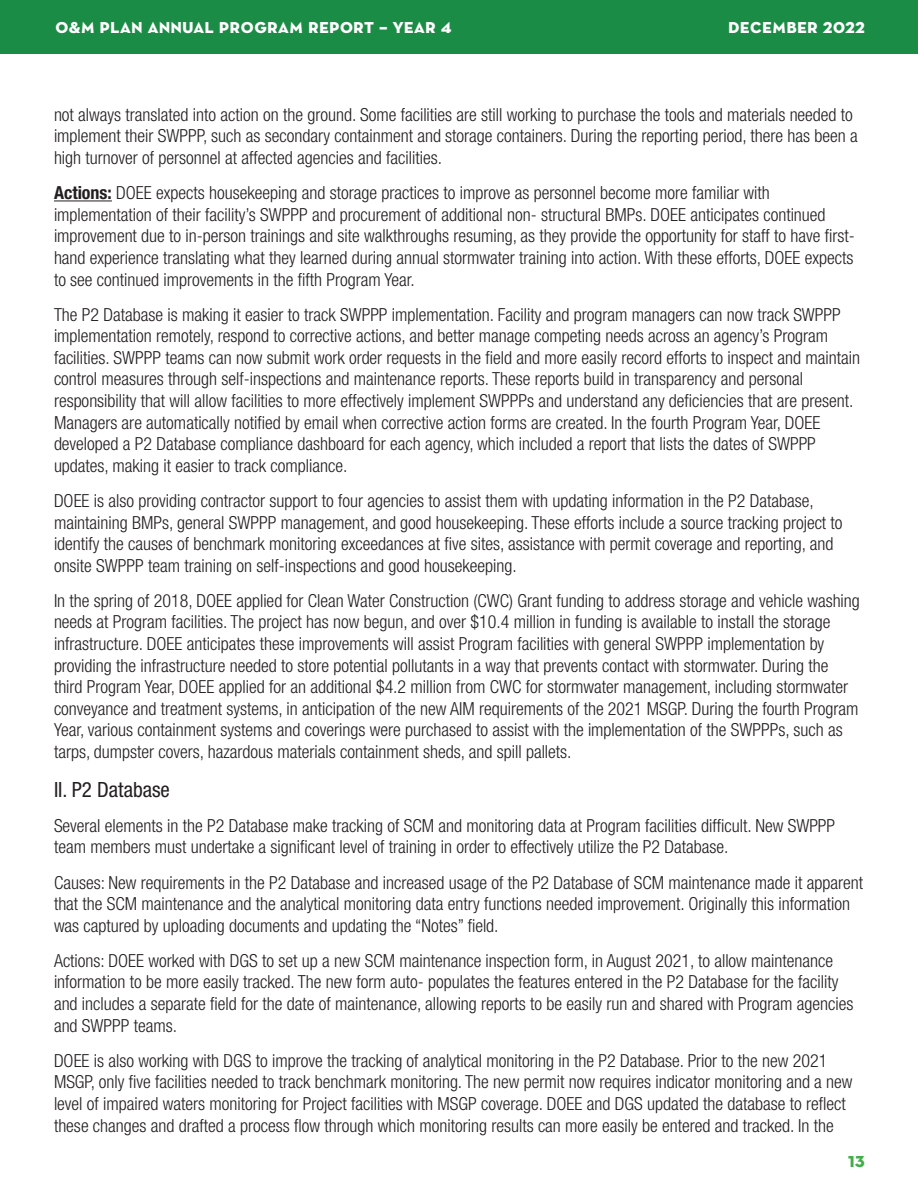
<style>
.page{position:relative;width:918px;height:1188px;background:#fff}
.page>*{position:absolute;margin:0;border:0;box-sizing:border-box;transform-origin:0 0}
.t1{font:21px "Neutra Text Bold SC Alt";color:#fff}
.t2{font:condensed 21px "Helvetica Neue LT Std";color:#231f20}
.t3{font:21px "Neutra Text Bold SC Alt";color:#40ae49}
.t4{font:300 condensed 18px/21.6px "Helvetica Neue LT Std";color:#231f20}
.s1{font-weight:700}
</style>
<div class="page">
<hr style="left:54px;top:201px;width:58px;height:1px;background:#231f20">
<div style="left:0;top:0;width:918px;height:54px;background:#1b8c45"></div>
<p class="t1" style="left:55px;top:12px;width:398px">o&amp;m plan annual program report – year 4</p>
<p class="t1" style="left:728px;top:12px;width:138px">december 2022</p>
<p class="t4" style="left:54px;top:104px;width:805px">not always translated into action on the ground. Some facilities are still working to purchase the tools and materials needed to implement their SWPPP, such as secondary containment and storage containers. During the reporting period, there has been a high turnover of personnel at affected agencies and facilities.</p>
<p class="t4" style="left:54px;top:182px;width:802px"><span class="s1">Actions:</span> DOEE expects housekeeping and storage practices to improve as personnel become more familiar with implementation of their facility’s SWPPP and procurement of additional non- structural BMPs. DOEE anticipates continued improvement due to in-person trainings and site walkthroughs resuming, as they provide the opportunity for staff to have first&shy;hand experience translating what they learned during annual stormwater training into action. With these efforts, DOEE expects to see continued improvements in the fifth Program Year.</p>
<p class="t4" style="left:54px;top:303px;width:808px">The P2 Database is making it easier to track SWPPP implementation. Facility and program managers can now track SWPPP implementation remotely, respond to corrective actions, and better manage competing needs across an agency’s Program facilities. SWPPP teams can now submit work order requests in the field and more easily record efforts to inspect and maintain control measures through self-inspections and maintenance reports. These reports build in transparency and personal responsibility that will allow facilities to more effectively implement SWPPPs and understand any deficiencies that are present.<br>Managers are automatically notified by email when corrective action forms are created. In the fourth Program Year, DOEE developed a P2 Database compliance dashboard for each agency, which included a report that lists the dates of SWPPP updates, making it easier to track compliance.</p>
<p class="t4" style="left:54px;top:490px;width:790px">DOEE is also providing contractor support to four agencies to assist them with updating information in the P2 Database, maintaining BMPs, general SWPPP management, and good housekeeping. These efforts include a source tracking project to identify the causes of benchmark monitoring exceedances at five sites, assistance with permit coverage and reporting, and onsite SWPPP team training on self-inspections and good housekeeping.</p>
<p class="t4" style="left:54px;top:590px;width:807px">In the spring of 2018, DOEE applied for Clean Water Construction (CWC) Grant funding to address storage and vehicle washing needs at Program facilities. The project has now begun, and over $10.4 million in funding is available to install the storage infrastructure. DOEE anticipates these improvements will assist Program facilities with general SWPPP implementation by providing the infrastructure needed to store potential pollutants in a way that prevents contact with stormwater. During the third Program Year, DOEE applied for an additional $4.2 million from CWC for stormwater management, including stormwater conveyance and treatment systems, in anticipation of the new AIM requirements of the 2021 MSGP. During the fourth Program Year, various containment systems and coverings were purchased to assist with the implementation of the SWPPPs, such as tarps, dumpster covers, hazardous materials containment sheds, and spill pallets.</p>
<p class="t2" style="left:54px;top:777px;width:117px">II. P2 Database</p>
<p class="t4" style="left:54px;top:815px;width:783px">Several elements in the P2 Database make tracking of SCM and monitoring data at Program facilities difficult. New SWPPP team members must undertake a significant level of training in order to effectively utilize the P2 Database.</p>
<p class="t4" style="left:54px;top:871px;width:811px">Causes: New requirements in the P2 Database and increased usage of the P2 Database of SCM maintenance made it apparent that the SCM maintenance and the analytical monitoring data entry functions needed improvement. Originally this information was captured by uploading documents and updating the “Notes” field.</p>
<p class="t4" style="left:54px;top:950px;width:801px">Actions: DOEE worked with DGS to set up a new SCM maintenance inspection form, in August 2021, to allow maintenance information to be more easily tracked. The new form auto- populates the features entered in the P2 Database for the facility and includes a separate field for the date of maintenance, allowing reports to be easily run and shared with Program agencies and SWPPP teams.</p>
<p class="t4" style="left:54px;top:1049px;width:800px">DOEE is also working with DGS to improve the tracking of analytical monitoring in the P2 Database. Prior to the new 2021<br>MSGP, only five facilities needed to track benchmark monitoring. The new permit now requires indicator monitoring and a new level of impaired waters monitoring for Project facilities with MSGP coverage. DOEE and DGS updated the database to reflect these changes and drafted a process flow through which monitoring results can more easily be entered and tracked. In the</p>
<p class="t3" style="left:848px;top:1146px;width:19px">13</p>
</div>
